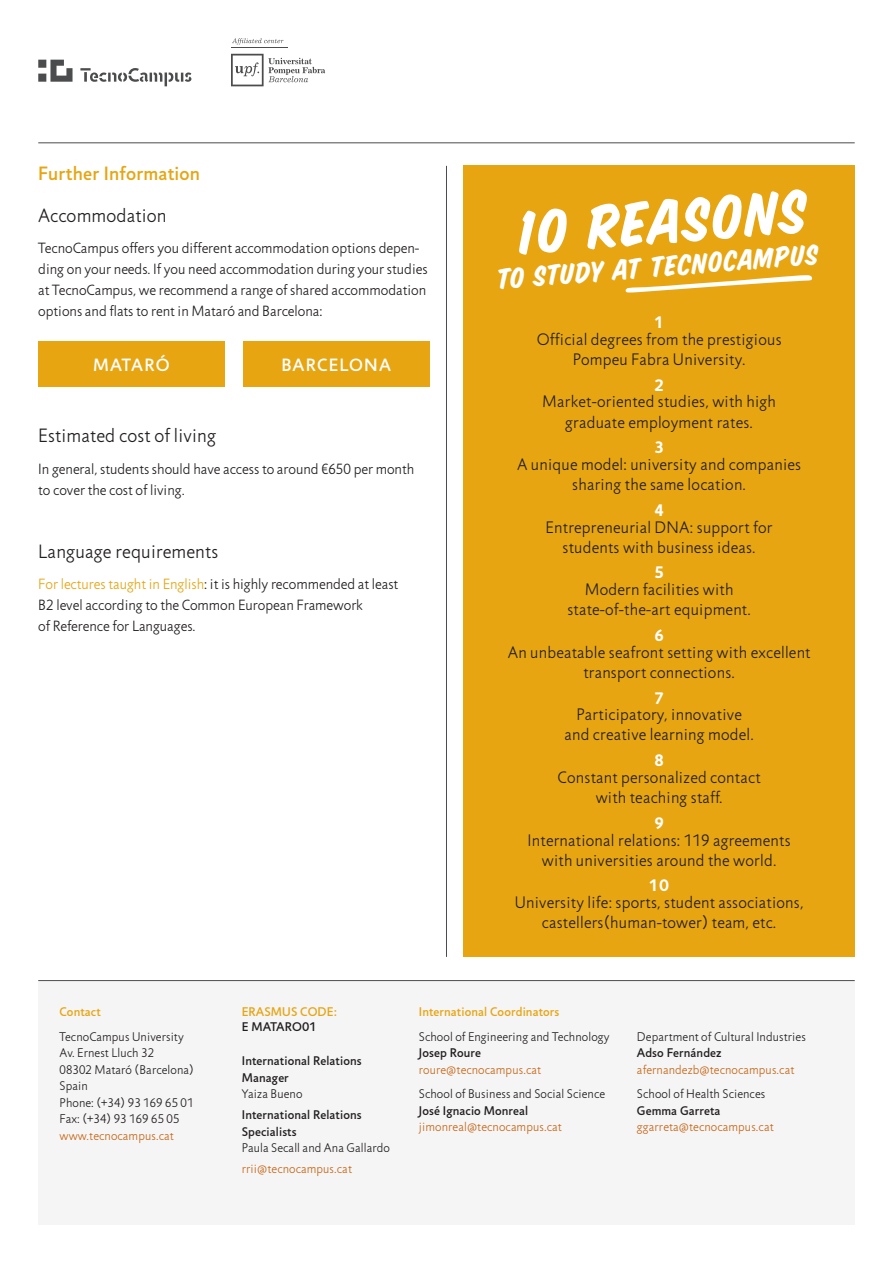
<style>
.page{position:relative;width:893px;height:1263px;background:#fff}
.page>*{position:absolute;margin:0;border:0;box-sizing:border-box;transform-origin:0 0}
.t1{font:67.65px "House Slant";color:#fff}
.t2{font:31.5px "House Slant";color:#fff}
.t3{font:300 19.5px "Jigsaw";letter-spacing:.01em;color:#231f20}
.t4{font:500 19.5px "Jigsaw";letter-spacing:.01em;color:#e7a512}
.t5{font:500 18px "Jigsaw";letter-spacing:.07em;color:#fff}
.t6{font:300 16.8px/20.1px "Jigsaw";letter-spacing:.015em;color:#231f20;text-align:center}
.t7{font:700 16.8px "Jigsaw";color:#fff}
.t8{font:300 15px/21px "Jigsaw";color:#231f20}
.t9{font:300 12.75px/16.5px "Jigsaw";letter-spacing:.01em;color:#231f20}
.t10{font:300 12.75px "Jigsaw";letter-spacing:.01em;color:#c66717}
.t11{font:500 12.75px/16.5px "Jigsaw";letter-spacing:.01em;color:#231f20}
.t12{font:500 12.75px "Jigsaw";letter-spacing:.01em;color:#e7a512}
.s1{color:#e7a512}
</style>
<div class="page">
<hr style="left:38px;top:142px;width:817px;height:1px;background:#4b4c4d">
<hr style="left:446px;top:166px;width:1px;height:791px;background:#4b4c4d">
<div style="left:38px;top:341px;width:187px;height:46px;background:#e7a512"></div>
<div style="left:243px;top:341px;width:186px;height:46px;background:#e7a512"></div>
<div style="left:463px;top:166px;width:392px;height:791px;background:#e7a512"></div>
<svg style="left:625px;top:275px;width:188px;height:18px"></svg>
<div style="left:38px;top:980px;width:817px;height:245px;background:#f5f5f6"></div>
<hr style="left:38px;top:980px;width:817px;height:1px;background:#4b4c4d">
<svg style="left:80px;top:68px;width:111px;height:18px"></svg>
<svg style="left:38px;top:60px;width:35px;height:22px"></svg>
<hr style="left:231px;top:47px;width:56px;height:1px;background:#4b4c4d">
<svg style="left:231px;top:54px;width:94px;height:32px"></svg>
<svg style="left:232px;top:38px;width:51px;height:7px"></svg>
<p class="t4" style="left:38px;top:162px;width:163px">Further Information</p>
<p class="t3" style="left:38px;top:204px;width:130px">Accommodation</p>
<p class="t8" style="left:38px;top:238px;width:391px">TecnoCampus offers you different accommodation options depen&shy;ding on your needs. If you need accommodation during your studies at TecnoCampus, we recommend a range of shared accommodation options and flats to rent in Mataró and Barcelona:</p>
<p class="t5" style="left:93px;top:354px;width:78px">MATARÓ</p>
<p class="t5" style="left:282px;top:354px;width:111px">BARCELONA</p>
<p class="t3" style="left:38px;top:425px;width:179px">Estimated cost of living</p>
<p class="t8" style="left:38px;top:459px;width:377px">In general, students should have access to around €650 per month to cover the cost of living.</p>
<p class="t3" style="left:38px;top:540px;width:182px">Language requirements</p>
<p class="t8" style="left:38px;top:574px;width:362px"><span class="s1">For lectures taught in English</span>: it is highly recommended at least<br>B2 level according to the Common European Framework<br>of Reference for Languages.</p>
<h1 class="t1" style="left:515px;top:191px;width:291px;rotate:-4deg">10 REASONS</h1>
<h2 class="t2" style="left:495px;top:258px;width:324px;rotate:-4deg">TO STUDY AT TecnoCampus</h2>
<p class="t7" style="left:654px;top:312px;width:12px">1</p>
<p class="t6" style="left:537px;top:330px;width:246px">Official degrees from the prestigious<br>Pompeu Fabra University.</p>
<p class="t7" style="left:654px;top:375px;width:12px">2</p>
<p class="t6" style="left:542px;top:392px;width:235px">Market-oriented studies, with high graduate employment rates.</p>
<p class="t7" style="left:654px;top:437px;width:12px">3</p>
<p class="t6" style="left:517px;top:455px;width:286px">A unique model: university and companies sharing the same location.</p>
<p class="t7" style="left:654px;top:500px;width:12px">4</p>
<p class="t6" style="left:546px;top:517px;width:228px">Entrepreneurial DNA: support for students with business ideas.</p>
<p class="t7" style="left:654px;top:563px;width:12px">5</p>
<p class="t6" style="left:567px;top:580px;width:185px">Modern facilities with state-of-the-art equipment.</p>
<p class="t7" style="left:654px;top:625px;width:12px">6</p>
<p class="t6" style="left:508px;top:643px;width:304px">An unbeatable seafront setting with excellent transport connections.</p>
<p class="t7" style="left:654px;top:688px;width:12px">7</p>
<p class="t6" style="left:564px;top:705px;width:191px">Participatory, innovative and creative learning model.</p>
<p class="t7" style="left:654px;top:750px;width:12px">8</p>
<p class="t6" style="left:558px;top:768px;width:204px">Constant personalized contact with teaching staff.</p>
<p class="t7" style="left:654px;top:813px;width:12px">9</p>
<p class="t6" style="left:527px;top:830px;width:265px">International relations: 119 agreements with universities around the world.</p>
<p class="t7" style="left:649px;top:876px;width:22px">10</p>
<p class="t6" style="left:515px;top:893px;width:290px">University life: sports, student associations, castellers(human-tower) team, etc.</p>
<p class="t12" style="left:60px;top:1004px;width:43px">Contact</p>
<p class="t9" style="left:60px;top:1028px;width:136px">TecnoCampus University<br>Av. Ernest Lluch 32<br>08302 Mataró (Barcelona)<br>Spain<br>Phone: (+34) 93 169 65 01<br>Fax: (+34) 93 169 65 05</p>
<p class="t10" style="left:60px;top:1128px;width:116px">www.tecnocampus.cat</p>
<p class="t12" style="left:242px;top:1004px;width:97px">ERASMUS CODE:</p>
<p class="t11" style="left:242px;top:1019px;width:76px">E MATARO01</p>
<p class="t11" style="left:242px;top:1053px;width:121px">International Relations<br>Manager</p>
<p class="t9" style="left:242px;top:1086px;width:62px">Yaiza Bueno</p>
<p class="t11" style="left:242px;top:1107px;width:121px">International Relations<br>Specialists</p>
<p class="t9" style="left:242px;top:1140px;width:150px">Paula Secall and Ana Gallardo</p>
<p class="t10" style="left:242px;top:1162px;width:112px">rrii@tecnocampus.cat</p>
<p class="t12" style="left:419px;top:1004px;width:142px">International Coordinators</p>
<p class="t9" style="left:419px;top:1028px;width:192px">School of Engineering and Technology</p>
<p class="t11" style="left:419px;top:1045px;width:64px">Josep Roure</p>
<p class="t10" style="left:419px;top:1062px;width:124px">roure@tecnocampus.cat</p>
<p class="t9" style="left:419px;top:1086px;width:188px">School of Business and Social Science</p>
<p class="t11" style="left:419px;top:1102px;width:111px">José Ignacio Monreal</p>
<p class="t10" style="left:419px;top:1120px;width:144px">jimonreal@tecnocampus.cat</p>
<p class="t9" style="left:637px;top:1028px;width:170px">Department of Cultural Industries</p>
<p class="t11" style="left:637px;top:1045px;width:86px">Adso Fernández</p>
<p class="t10" style="left:637px;top:1062px;width:159px">afernandezb@tecnocampus.cat</p>
<p class="t9" style="left:637px;top:1086px;width:130px">School of Health Sciences</p>
<p class="t11" style="left:637px;top:1102px;width:85px">Gemma Garreta</p>
<p class="t10" style="left:637px;top:1120px;width:138px">ggarreta@tecnocampus.cat</p>
</div>
